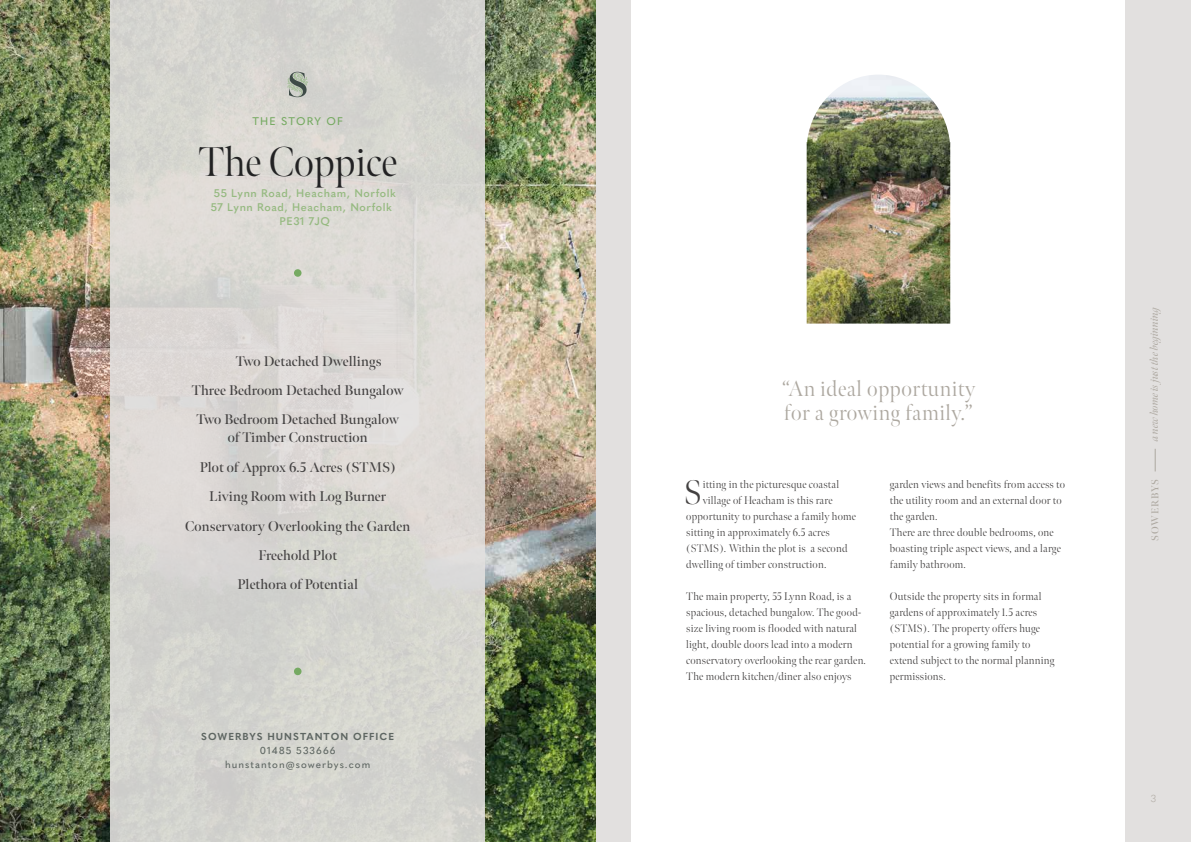
<style>
.page{position:relative;width:1191px;height:842px;background:#fff}
.page>*{position:absolute;margin:0;border:0;box-sizing:border-box;transform-origin:0 0}
.t1{font:300 41.5px "Meno Banner";color:#222223}
.t2{font:300 34px "Meno Banner";color:#434141}
.t3{font:300 22px/24px "Meno Banner";letter-spacing:.025em;color:#ada8a0}
.t4{font:600 14px/29.3px "Meno Banner";letter-spacing:.01em;color:#434141;text-align:center}
.t5{font:300 11px/16px "Meno Banner";letter-spacing:.02em;color:#434141}
.t6{font:600 11px/14px "Quasimoda";letter-spacing:.05em;color:#96ba81;text-align:center}
.t7{font:italic 11px "Meno Banner";letter-spacing:-.01em;color:#ada8a0}
.t8{font:500 11px "Quasimoda";letter-spacing:.1em;color:#76aa62}
.t9{font:500 10px/14px "Quasimoda";letter-spacing:.1em;color:#5e6662;text-align:center}
.t10{font:700 10px "Quasimoda";letter-spacing:.1em;color:#5e6662}
.t11{font:600 10px "Meno Banner";letter-spacing:.08em;color:#ada8a0}
.t12{font:300 10px "Quasimoda";color:#ada8a0}
</style>
<div class="page">
<div style="left:595px;top:0;width:596px;height:842px;background:#e2e0df"></div>
<svg style="left:1155px;top:449px;width:1px;height:22px"></svg>
<img style="left:0;top:0;width:595px;height:842px">
<div style="left:111px;top:0;width:374px;height:842px;background:#d8d7d2"></div>
<div style="left:294px;top:269px;width:7px;height:8px;background:#76aa62;border-radius:50%"></div>
<div style="left:294px;top:668px;width:7px;height:7px;background:#76aa62;border-radius:50%"></div>
<svg style="left:287px;top:72px;width:21px;height:25px"></svg>
<div style="left:631px;top:0;width:494px;height:842px;background:#fff"></div>
<img style="left:806px;top:75px;width:144px;height:249px">
<p class="t8" style="left:252px;top:113px;width:92px">THE STORY OF</p>
<h1 class="t1" style="left:198px;top:137px;width:200px">The Coppice</h1>
<p class="t6" style="left:211px;top:186px;width:186px">55 Lynn Road, Heacham, Norfolk<br>57 Lynn Road, Heacham, Norfolk<br>PE31 7JQ</p>
<p class="t4" style="left:236px;top:346px;width:147px">Two Detached Dwellings</p>
<p class="t4" style="left:192px;top:376px;width:213px">Three Bedroom Detached Bungalow</p>
<p class="t4" style="left:196px;top:405px;width:204px">Two Bedroom Detached Bungalow</p>
<p class="t4" style="left:185px;top:423px;width:227px">of Timber Construction<br>Plot of Approx 6.5 Acres (STMS)<br>Living Room with Log Burner<br>Conservatory Overlooking the Garden<br>Freehold Plot<br>Plethora of Potential</p>
<p class="t10" style="left:201px;top:728px;width:194px">SOWERBYS HUNSTANTON OFFICE</p>
<p class="t9" style="left:225px;top:742px;width:147px">01485 533666 hunstanton@sowerbys.com</p>
<h3 class="t3" style="left:781px;top:377px;width:195px">“An ideal opportunity for a growing family.”</h3>
<h2 class="t2" style="left:684px;top:472px;width:20px">S</h2>
<p class="t5" style="left:703px;top:477px;width:138px">itting in the picturesque coastal</p>
<p class="t5" style="left:703px;top:493px;width:131px">village of Heacham is this rare</p>
<p class="t5" style="left:686px;top:509px;width:171px">opportunity to purchase a family home</p>
<p class="t5" style="left:686px;top:525px;width:145px">sitting in approximately 6.5 acres</p>
<p class="t5" style="left:686px;top:541px;width:163px">(STMS). Within the plot is a second</p>
<p class="t5" style="left:686px;top:557px;width:142px">dwelling of timber construction.</p>
<p class="t5" style="left:686px;top:589px;width:181px">The main property, 55 Lynn Road, is a spacious, detached bungalow. The good&shy;size living room is flooded with natural light, double doors lead into a modern conservatory overlooking the rear garden.<br>The modern kitchen/diner also enjoys</p>
<p class="t5" style="left:889px;top:477px;width:177px">garden views and benefits from access to the utility room and an external door to the garden.<br>There are three double bedrooms, one boasting triple aspect views, and a large family bathroom.</p>
<p class="t5" style="left:889px;top:589px;width:166px">Outside the property sits in formal gardens of approximately 1.5 acres (STMS). The property offers huge potential for a growing family to extend subject to the normal planning permissions.</p>
<p class="t7" style="left:1147px;top:441px;width:138px;rotate:-90deg">a new home is just the beginning</p>
<p class="t11" style="left:1149px;top:541px;width:63px;rotate:-90deg">SOWERBYS</p>
<p class="t12" style="left:1150px;top:791px;width:7px">3</p>
</div>
